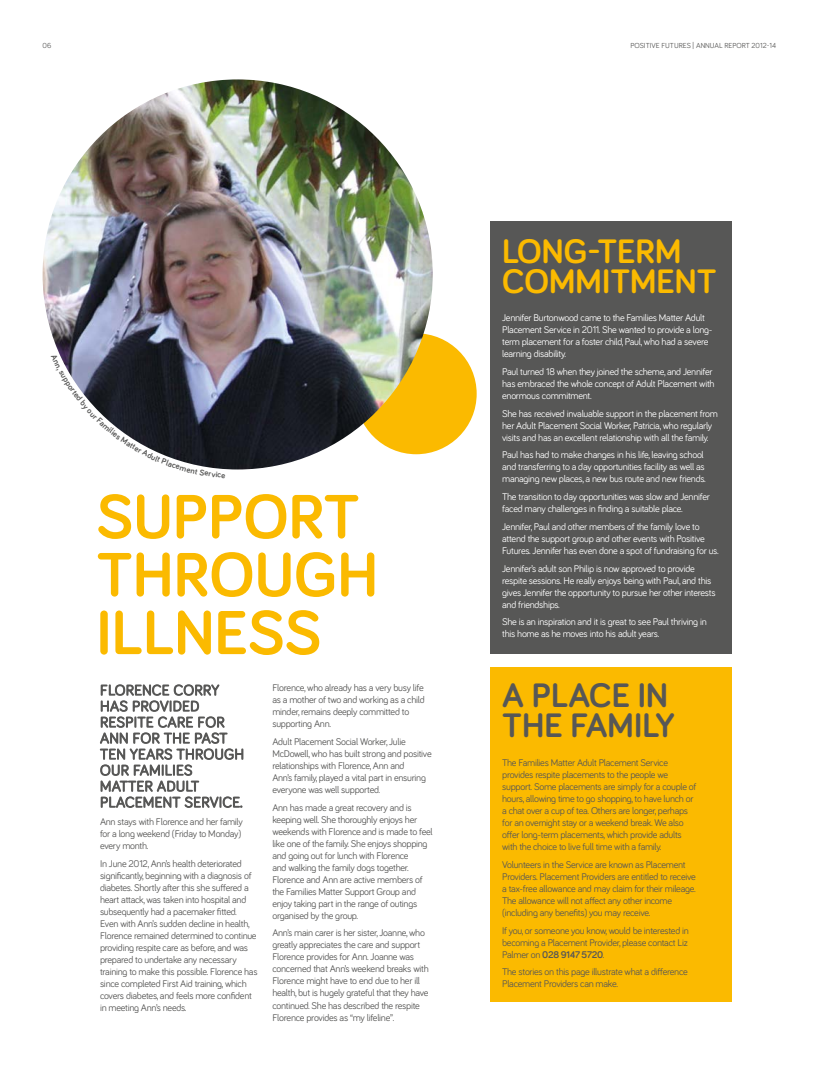
<style>
.page{position:relative;width:820px;height:1078px;background:#fff}
.page>*{position:absolute;margin:0;border:0;box-sizing:border-box;transform-origin:0 0}
.t1{font:700 64px/58px "Bariol";color:#fbba00}
.t2{font:700 35px/30px "Bariol";color:#fbba00}
.t3{font:700 35px/30px "Bariol";color:#575756}
.t4{font:10px/12px "Bariol";letter-spacing:-.025em;color:#575756}
.t5{font:10px/12px "Bariol";letter-spacing:-.025em;color:#fff}
.t6{font:7.5px "Bariol";color:#575756}
.s1{font-weight:700}
</style>
<div class="page">
<div style="left:355px;top:333px;width:121px;height:121px;background:#fbba00;border-radius:50%"></div>
<svg style="left:100px;top:684px;width:143px;height:124px"></svg>
<img style="left:43px;top:79px;width:389px;height:390px;border-radius:195px">
<div style="left:490px;top:221px;width:241px;height:433px;background:#575756"></div>
<div style="left:490px;top:667px;width:241px;height:334px;background:#fbba00"></div>
<svg style="left:59px;top:353px;width:166px;height:116px"></svg>
<p class="t6" style="left:43px;top:41px;width:10px">06</p>
<p class="t6" style="left:630px;top:41px;width:147px">POSITIVE FUTURES | ANNUAL REPORT 2012-14</p>
<h1 class="t1" style="left:96px;top:485px;width:283px">SUPPORT<br>THROUGH<br>ILLNESS</h1>
<p class="t4" style="left:100px;top:814px;width:144px">Ann stays with Florence and her family for a long weekend (Friday to Monday) every month.</p>
<p class="t4" style="left:100px;top:856px;width:159px">In June 2012, Ann’s health deteriorated significantly, beginning with a diagnosis of diabetes. Shortly after this she suffered a heart attack, was taken into hospital and subsequently had a pacemaker fitted.<br>Even with Ann’s sudden decline in health, Florence remained determined to continue providing respite care as before, and was prepared to undertake any necessary training to make this possible. Florence has since completed First Aid training, which covers diabetes, and feels more confident in meeting Ann’s needs.</p>
<p class="t4" style="left:272px;top:681px;width:154px">Florence, who already has a very busy life as a mother of two and working as a child minder, remains deeply committed to supporting Ann.</p>
<p class="t4" style="left:272px;top:735px;width:161px">Adult Placement Social Worker, Julie McDowell, who has built strong and positive relationships with Florence, Ann and<br>Ann’s family, played a vital part in ensuring everyone was well supported.</p>
<p class="t4" style="left:272px;top:800px;width:162px">Ann has made a great recovery and is keeping well. She thoroughly enjoys her weekends with Florence and is made to feel like one of the family. She enjoys shopping and going out for lunch with Florence<br>and walking the family dogs together.<br>Florence and Ann are active members of the Families Matter Support Group and enjoy taking part in the range of outings organised by the group.</p>
<p class="t4" style="left:272px;top:926px;width:158px">Ann’s main carer is her sister, Joanne, who greatly appreciates the care and support Florence provides for Ann. Joanne was concerned that Ann’s weekend breaks with Florence might have to end due to her ill health, but is hugely grateful that they have continued. She has described the respite Florence provides as “my lifeline”.</p>
<h2 class="t2" style="left:502px;top:235px;width:216px">LONG-TERM<br>COMMITMENT</h2>
<p class="t5" style="left:502px;top:311px;width:212px">Jennifer Burtonwood came to the Families Matter Adult Placement Service in 2011. She wanted to provide a long&shy;term placement for a foster child, Paul, who had a severe learning disability.</p>
<p class="t5" style="left:502px;top:365px;width:214px">Paul turned 18 when they joined the scheme, and Jennifer has embraced the whole concept of Adult Placement with enormous commitment.</p>
<p class="t5" style="left:502px;top:407px;width:217px">She has received invaluable support in the placement from her Adult Placement Social Worker, Patricia, who regularly visits and has an excellent relationship with all the family.</p>
<p class="t5" style="left:502px;top:448px;width:205px">Paul has had to make changes in his life, leaving school and transferring to a day opportunities facility as well as managing new places, a new bus route and new friends.</p>
<p class="t5" style="left:502px;top:490px;width:209px">The transition to day opportunities was slow and Jennifer faced many challenges in finding a suitable place.</p>
<p class="t5" style="left:502px;top:520px;width:218px">Jennifer, Paul and other members of the family love to attend the support group and other events with Positive<br>Futures. Jennifer has even done a spot of fundraising for us.</p>
<p class="t5" style="left:502px;top:561px;width:215px">Jennifer’s adult son Philip is now approved to provide respite sessions. He really enjoys being with Paul, and this gives Jennifer the opportunity to pursue her other interests and friendships.</p>
<p class="t5" style="left:502px;top:615px;width:206px">She is an inspiration and it is great to see Paul thriving in this home as he moves into his adult years.</p>
<h2 class="t3" style="left:502px;top:678px;width:174px">A PLACE IN<br>THE FAMILY</h2>
<p class="t4" style="left:502px;top:756px;width:196px">The Families Matter Adult Placement Service provides respite placements to the people we support. Some placements are simply for a couple of hours, allowing time to go shopping, to have lunch or a chat over a cup of tea. Others are longer, perhaps for an overnight stay or a weekend break. We also offer long-term placements, which provide adults with the choice to live full time with a family.</p>
<p class="t4" style="left:502px;top:857px;width:195px">Volunteers in the Service are known as Placement Providers. Placement Providers are entitled to receive a tax-free allowance and may claim for their mileage.<br>The allowance will not affect any other income (including any benefits) you may receive.</p>
<p class="t4" style="left:502px;top:923px;width:188px;text-align:justify">If you, or someone you know, would be interested in becoming a Placement Provider, please contact Liz Palmer on <span class="s1">028 9147 5720</span>.</p>
<p class="t4" style="left:502px;top:965px;width:187px">The stories on this page illustrate what a difference<br>Placement Providers can make.</p>
</div>
